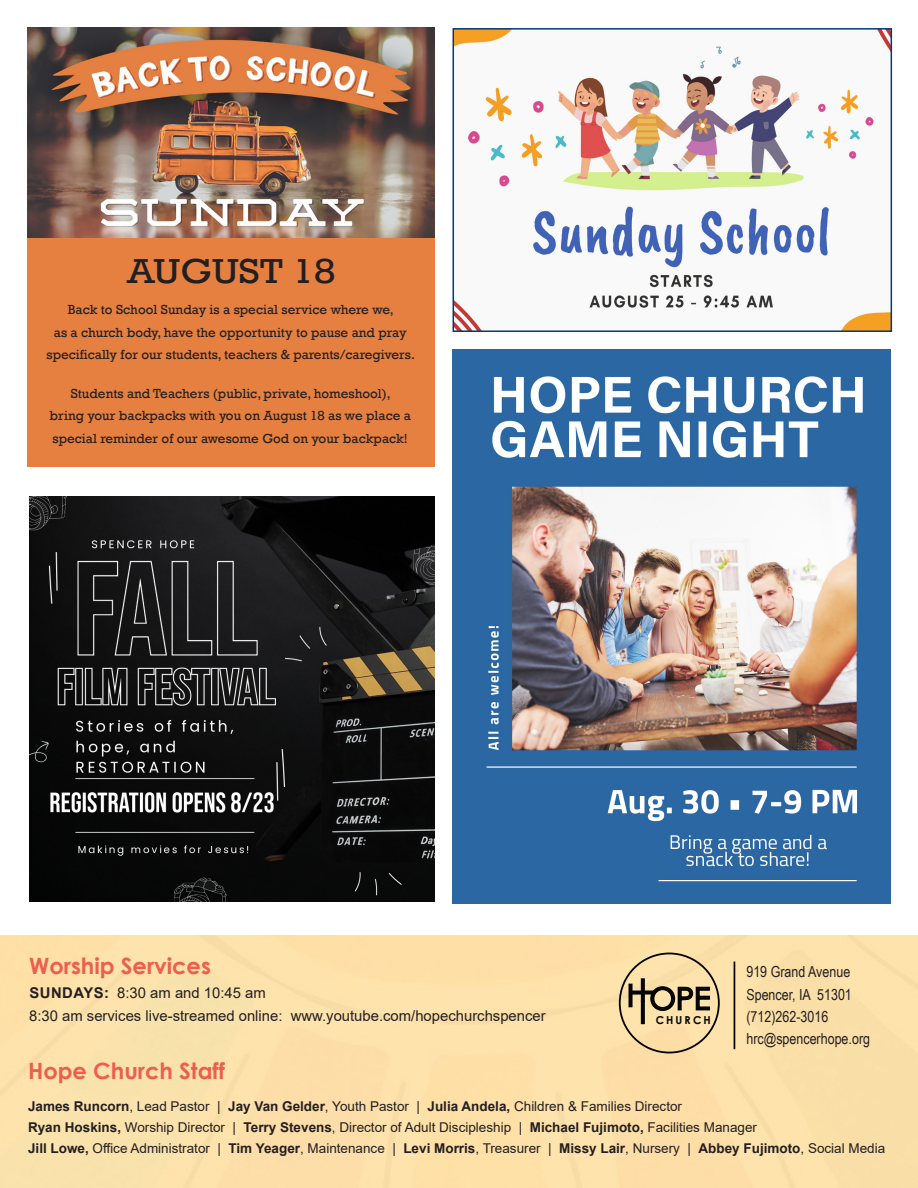
<style>
.page{position:relative;width:918px;height:1188px;background:#fff}
.page>*{position:absolute;margin:0;border:0;box-sizing:border-box;transform-origin:0 0}
.t1{font:35.55px "Rockwell";color:#231f20;scale:1.11 1}
.t2{font:30.45px "Century Gothic Pro";color:#040503}
.t3{font:700 22.5px "Century Gothic";color:#ed5e4e}
.t4{font:15.3px "Arial Narrow";color:#231f20}
.t5{font:14.85px "Arial";color:#231f20}
.t6{font:13.5px "Arial";color:#231f20}
.t7{font:13.5px/22.5px "Rockwell";color:#231f20;text-align:center}
.t8{font:700 10.95px "Century Gothic Pro";letter-spacing:.2em;color:#040503}
.s1{font-weight:700}
</style>
<div class="page">
<div style="left:0;top:935px;width:918px;height:253px;background:#fee2ab"></div>
<hr style="left:734px;top:962px;width:1px;height:87px;background:#030404">
<div style="left:619px;top:953px;width:101px;height:100px;border:2px solid #040503;border-radius:50%"></div>
<img style="left:456px;top:31px;width:433px;height:298px">
<div style="left:453px;top:28px;width:439px;height:304px;border:2px solid #013a7c"></div>
<div style="left:27px;top:236px;width:407px;height:231px;background:#e68040"></div>
<img style="left:27px;top:27px;width:407px;height:211px">
<img style="left:452px;top:350px;width:439px;height:554px">
<img style="left:29px;top:497px;width:405px;height:405px">
<p class="t1" style="left:127px;top:250px;width:189px">AUGUST 18</p>
<p class="t7" style="left:68px;top:299px;width:328px">Back to School Sunday is a special service where we,</p>
<p class="t7" style="left:47px;top:321px;width:370px">as a church body, have the opportunity to pause and pray specifically for our students, teachers &amp; parents/caregivers.</p>
<p class="t7" style="left:71px;top:382px;width:322px">Students and Teachers (public, private, homeshool),</p>
<p class="t7" style="left:50px;top:405px;width:363px;text-align:left">bring your backpacks with you on August 18 as we place a special reminder of our awesome God on your backpack!</p>
<p class="t3" style="left:29px;top:949px;width:183px">Worship Services</p>
<p class="t5" style="left:29px;top:982px;width:238px"><span class="s1">SUNDAYS:</span> 8:30 am and 10:45 am</p>
<p class="t5" style="left:29px;top:1006px;width:518px">8:30 am services live-streamed online: www.youtube.com/hopechurchspencer</p>
<p class="t2" style="left:627px;top:980px;width:85px">II OPE</p>
<p class="t2" style="left:661px;top:989px;width:8px;rotate:90deg">I</p>
<p class="t2" style="left:639px;top:994px;width:8px">I</p>
<p class="t8" style="left:656px;top:1013px;width:57px">CHURCH</p>
<p class="t4" style="left:746px;top:961px;width:105px">919 Grand Avenue</p>
<p class="t4" style="left:746px;top:983px;width:107px">Spencer, IA 51301</p>
<p class="t4" style="left:746px;top:1005px;width:83px">(712)262-3016</p>
<p class="t4" style="left:746px;top:1027px;width:125px">hrc@spencerhope.org</p>
<p class="t3" style="left:28px;top:1053px;width:199px">Hope Church Staff</p>
<p class="t6" style="left:28px;top:1097px;width:656px"><span class="s1">James Runcorn</span>, Lead Pastor | <span class="s1">Jay Van Gelder</span>, Youth Pastor | <span class="s1">Julia Andela,</span> Children &amp; Families Director</p>
<p class="t6" style="left:28px;top:1118px;width:730px"><span class="s1">Ryan Hoskins,</span> Worship Director | <span class="s1">Terry Stevens</span>, Director of Adult Discipleship | <span class="s1">Michael Fujimoto,</span> Facilities Manager</p>
<p class="t6" style="left:28px;top:1139px;width:859px"><span class="s1">Jill Lowe,</span> Office Administrator | <span class="s1">Tim Yeager</span>, Maintenance | <span class="s1">Levi Morris</span>, Treasurer | <span class="s1">Missy Lair</span>, Nursery | <span class="s1">Abbey Fujimoto</span>, Social Media</p>
</div>
